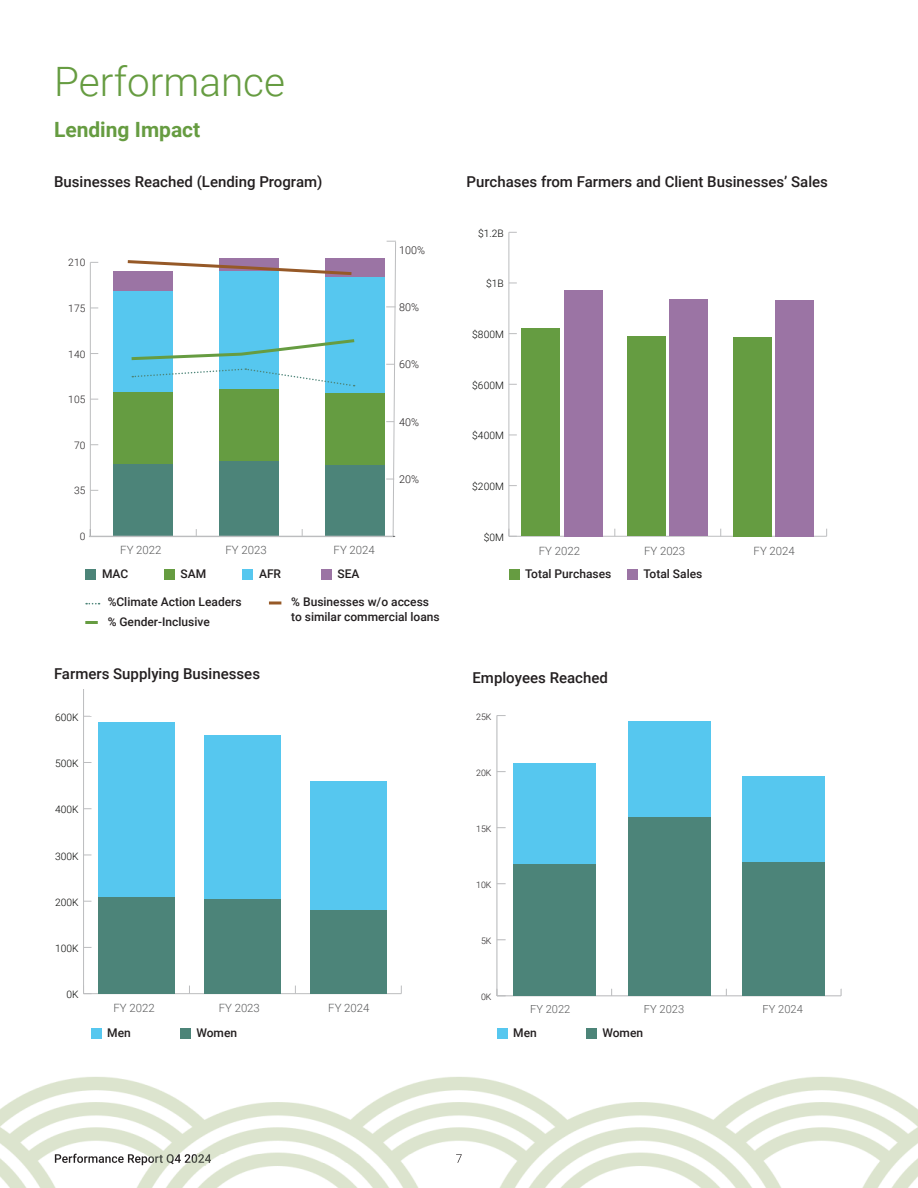
<style>
.page{position:relative;width:918px;height:1188px;background:#fff}
.page>*{position:absolute;margin:0;border:0;box-sizing:border-box;transform-origin:0 0}
.t1{font:300 40.5px "Roboto";color:#669c41}
.t2{font:700 21px "Roboto";color:#669c41}
.t3{font:500 15px "Roboto";color:#231f20}
.t4{font:500 12px/19.5px "Roboto";color:#231f20}
.t5{font:300 11.4px "Roboto";color:#595a5b}
.t6{font:300 11.1px "Roboto";color:#595a5b}
.t7{font:300 10.8px "Roboto";color:#201d1e}
.t8{font:300 10.2px "Roboto";color:#040503}
.t9{font:300 10.2px "Roboto";color:#201d1e}
.t10{font:300 8.85px "Roboto";color:#201d1e}
</style>
<div class="page">
<hr style="left:90px;top:262px;width:1px;height:274px;background:#bcbdbf">
<div style="left:114px;top:271px;width:59px;height:20px;background:#9b74a4"></div>
<div style="left:325px;top:258px;width:60px;height:26px;background:#9b74a4"></div>
<div style="left:114px;top:291px;width:59px;height:102px;background:#56c7ef"></div>
<div style="left:220px;top:271px;width:59px;height:118px;background:#56c7ef"></div>
<div style="left:325px;top:277px;width:60px;height:116px;background:#56c7ef"></div>
<div style="left:114px;top:393px;width:59px;height:71px;background:#659c41"></div>
<div style="left:220px;top:389px;width:59px;height:73px;background:#659c41"></div>
<div style="left:325px;top:393px;width:60px;height:73px;background:#659c41"></div>
<div style="left:114px;top:464px;width:59px;height:72px;background:#4c8479"></div>
<div style="left:220px;top:462px;width:59px;height:74px;background:#4c8479"></div>
<div style="left:325px;top:466px;width:60px;height:70px;background:#4c8479"></div>
<hr style="left:89px;top:536px;width:305px;height:1px;background:#bcbdbf">
<svg style="left:386px;top:241px;width:10px;height:296px"></svg>
<svg style="left:132px;top:368px;width:223px;height:19px"></svg>
<svg style="left:127px;top:258px;width:225px;height:19px"></svg>
<svg style="left:131px;top:337px;width:224px;height:25px"></svg>
<hr style="left:509px;top:536px;width:318px;height:1px;background:#bcbdbf">
<hr style="left:508px;top:232px;width:1px;height:304px;background:#bcbdbf">
<svg style="left:508px;top:529px;width:9px;height:8px"></svg>
<div style="left:564px;top:290px;width:38px;height:246px;background:#9b74a4"></div>
<div style="left:670px;top:300px;width:38px;height:236px;background:#9b74a4"></div>
<div style="left:776px;top:300px;width:38px;height:236px;background:#9b74a4"></div>
<div style="left:522px;top:329px;width:38px;height:207px;background:#659c41"></div>
<div style="left:628px;top:337px;width:38px;height:199px;background:#659c41"></div>
<div style="left:733px;top:337px;width:39px;height:199px;background:#659c41"></div>
<div style="left:86px;top:569px;width:10px;height:11px;background:#4c8478"></div>
<div style="left:164px;top:569px;width:11px;height:11px;background:#669c41"></div>
<div style="left:243px;top:569px;width:10px;height:11px;background:#56c7ef"></div>
<div style="left:321px;top:569px;width:11px;height:11px;background:#9b74a4"></div>
<div style="left:509px;top:569px;width:10px;height:11px;background:#669c41"></div>
<div style="left:627px;top:569px;width:11px;height:11px;background:#9b74a4"></div>
<svg style="left:86px;top:603px;width:14px;height:1px"></svg>
<svg style="left:85px;top:621px;width:13px;height:3px"></svg>
<svg style="left:269px;top:601px;width:12px;height:3px"></svg>
<img style="left:0;top:1077px;width:918px;height:111px">
<img style="left:55px;top:1154px;width:156px;height:11px">
<img style="left:211px;top:1154px;width:251px;height:9px">
<hr style="left:84px;top:993px;width:317px;height:1px;background:#bcbdbf">
<hr style="left:83px;top:690px;width:1px;height:304px;background:#bcbdbf">
<div style="left:98px;top:722px;width:77px;height:175px;background:#56c7ef"></div>
<div style="left:204px;top:735px;width:77px;height:164px;background:#56c7ef"></div>
<div style="left:310px;top:782px;width:76px;height:128px;background:#56c7ef"></div>
<div style="left:98px;top:897px;width:77px;height:97px;background:#4c8479"></div>
<div style="left:204px;top:899px;width:77px;height:95px;background:#4c8479"></div>
<div style="left:310px;top:910px;width:76px;height:84px;background:#4c8479"></div>
<hr style="left:497px;top:995px;width:344px;height:1px;background:#bcbdbf">
<hr style="left:496px;top:716px;width:1px;height:280px;background:#bcbdbf">
<div style="left:513px;top:763px;width:83px;height:102px;background:#56c7ef"></div>
<div style="left:628px;top:721px;width:82px;height:97px;background:#56c7ef"></div>
<div style="left:742px;top:776px;width:83px;height:86px;background:#56c7ef"></div>
<div style="left:513px;top:865px;width:83px;height:131px;background:#4c8479"></div>
<div style="left:628px;top:818px;width:82px;height:178px;background:#4c8479"></div>
<div style="left:742px;top:862px;width:83px;height:134px;background:#4c8479"></div>
<div style="left:91px;top:1028px;width:10px;height:11px;background:#56c7ef"></div>
<div style="left:180px;top:1028px;width:10px;height:11px;background:#4c8478"></div>
<div style="left:497px;top:1028px;width:10px;height:11px;background:#56c7ef"></div>
<div style="left:586px;top:1028px;width:10px;height:11px;background:#4c8478"></div>
<h1 class="t1" style="left:54px;top:54px;width:233px">Performance</h1>
<h2 class="t2" style="left:54px;top:115px;width:148px">Lending Impact</h2>
<p class="t3" style="left:54px;top:171px;width:270px">Businesses Reached (Lending Program)</p>
<p class="t9" style="left:68px;top:256px;width:19px">210</p>
<p class="t9" style="left:68px;top:301px;width:19px">175</p>
<p class="t9" style="left:68px;top:347px;width:19px">140</p>
<p class="t9" style="left:68px;top:392px;width:19px">105</p>
<p class="t9" style="left:74px;top:438px;width:13px">70</p>
<p class="t9" style="left:74px;top:484px;width:13px">35</p>
<p class="t9" style="left:80px;top:529px;width:7px">0</p>
<p class="t5" style="left:120px;top:542px;width:43px">FY 2022</p>
<p class="t5" style="left:225px;top:542px;width:43px">FY 2023</p>
<p class="t5" style="left:334px;top:542px;width:43px">FY 2024</p>
<p class="t7" style="left:399px;top:242px;width:27px">100%</p>
<p class="t7" style="left:399px;top:300px;width:21px">80%</p>
<p class="t7" style="left:399px;top:357px;width:21px">60%</p>
<p class="t7" style="left:399px;top:414px;width:21px">40%</p>
<p class="t7" style="left:399px;top:472px;width:21px">20%</p>
<p class="t3" style="left:466px;top:171px;width:363px">Purchases from Farmers and Client Businesses’ Sales</p>
<p class="t8" style="left:478px;top:226px;width:27px">$1.2B</p>
<p class="t8" style="left:486px;top:277px;width:19px">$1B</p>
<p class="t8" style="left:472px;top:327px;width:33px">$800M</p>
<p class="t8" style="left:472px;top:378px;width:33px">$600M</p>
<p class="t8" style="left:472px;top:429px;width:33px">$400M</p>
<p class="t8" style="left:472px;top:479px;width:33px">$200M</p>
<p class="t8" style="left:484px;top:530px;width:22px">$0M</p>
<p class="t5" style="left:539px;top:543px;width:43px">FY 2022</p>
<p class="t5" style="left:644px;top:543px;width:43px">FY 2023</p>
<p class="t5" style="left:754px;top:543px;width:43px">FY 2024</p>
<p class="t4" style="left:102px;top:564px;width:28px">MAC</p>
<p class="t4" style="left:181px;top:564px;width:27px">SAM</p>
<p class="t4" style="left:259px;top:564px;width:24px">AFR</p>
<p class="t4" style="left:338px;top:564px;width:24px">SEA</p>
<p class="t4" style="left:525px;top:564px;width:88px">Total Purchases</p>
<p class="t4" style="left:644px;top:564px;width:60px">Total Sales</p>
<p class="t4" style="left:108px;top:592px;width:135px">%Climate Action Leaders % Gender-Inclusive</p>
<p class="t4" style="left:291px;top:594px;width:150px;line-height:15px">% Businesses w/o access to similar commercial loans</p>
<p class="t8" style="left:55px;top:664px;width:25px">700K</p>
<p class="t3" style="left:54px;top:664px;width:208px">Farmers Supplying Businesses</p>
<p class="t8" style="left:55px;top:710px;width:25px">600K</p>
<p class="t8" style="left:55px;top:756px;width:25px">500K</p>
<p class="t8" style="left:55px;top:803px;width:25px">400K</p>
<p class="t8" style="left:55px;top:849px;width:25px">300K</p>
<p class="t8" style="left:55px;top:895px;width:25px">200K</p>
<p class="t8" style="left:55px;top:941px;width:25px">100K</p>
<p class="t8" style="left:66px;top:988px;width:14px">0K</p>
<p class="t5" style="left:113px;top:1000px;width:43px">FY 2022</p>
<p class="t5" style="left:219px;top:1000px;width:43px">FY 2023</p>
<p class="t5" style="left:328px;top:1000px;width:43px">FY 2024</p>
<p class="t3" style="left:472px;top:667px;width:137px">Employees Reached</p>
<p class="t10" style="left:476px;top:710px;width:17px">25K</p>
<p class="t10" style="left:476px;top:766px;width:17px">20K</p>
<p class="t10" style="left:476px;top:822px;width:17px">15K</p>
<p class="t10" style="left:476px;top:879px;width:17px">10K</p>
<p class="t10" style="left:481px;top:935px;width:12px">5K</p>
<p class="t10" style="left:481px;top:991px;width:12px">0K</p>
<p class="t6" style="left:530px;top:1002px;width:42px">FY 2022</p>
<p class="t6" style="left:644px;top:1002px;width:42px">FY 2023</p>
<p class="t6" style="left:763px;top:1002px;width:42px">FY 2024</p>
<p class="t4" style="left:107px;top:1023px;width:25px">Men</p>
<p class="t4" style="left:196px;top:1023px;width:42px">Women</p>
<p class="t4" style="left:513px;top:1023px;width:25px">Men</p>
<p class="t4" style="left:602px;top:1023px;width:42px">Women</p>
</div>
